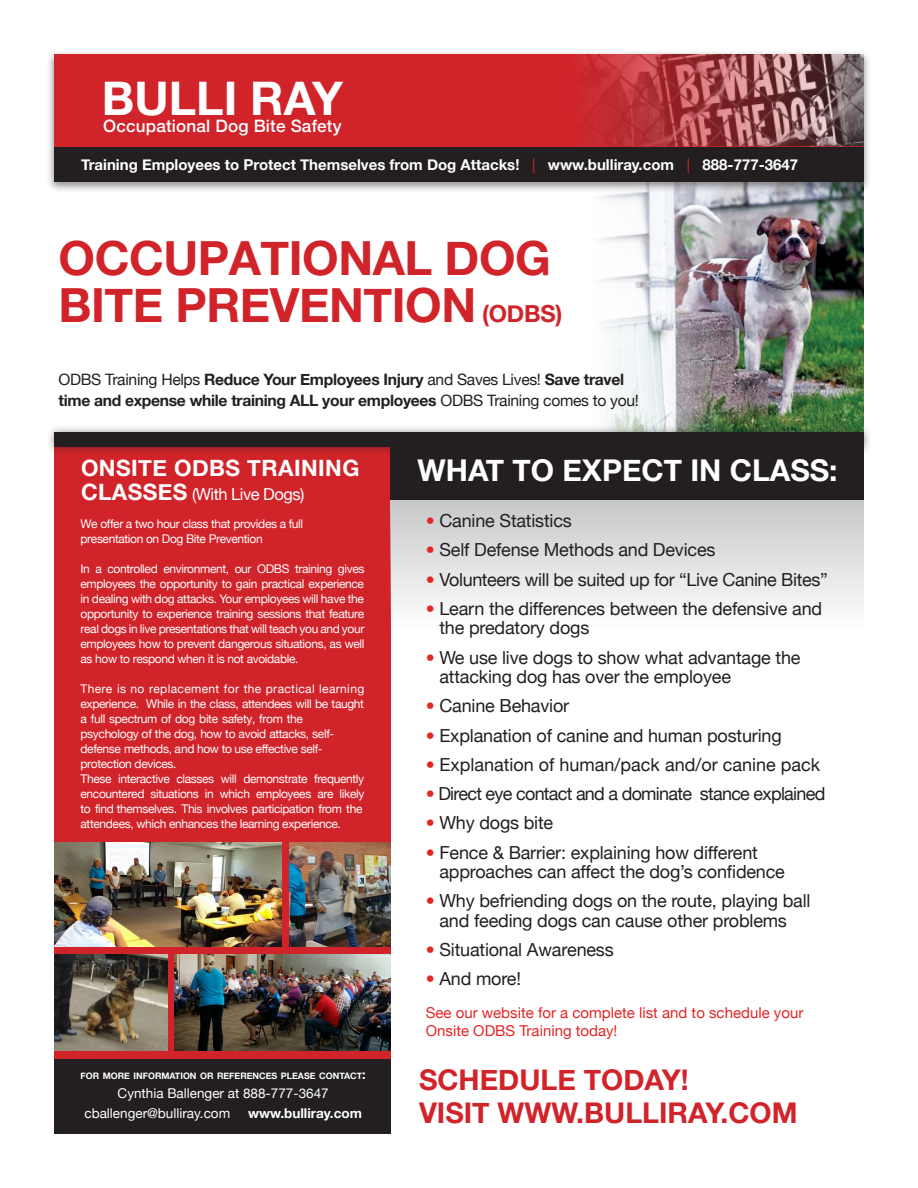
<style>
.page{position:relative;width:918px;height:1188px;background:#fff}
.page>*{position:absolute;margin:0;border:0;box-sizing:border-box;transform-origin:0 0}
.t1{font:700 47.1px/47.1px "Helvetica Neue";letter-spacing:-.01em;color:#d1232a}
.t2{font:700 46.35px "Helvetica Neue";color:#fff}
.t3{font:700 30px "Helvetica Neue";color:#fff}
.t4{font:700 28.5px "Helvetica Neue";color:#d1232a}
.t5{font:700 22.5px "Helvetica Neue";letter-spacing:.02em;color:#fff}
.t6{font:18px/19.5px "Helvetica Neue";letter-spacing:-.01em;color:#231f20}
.t7{font:18px "Helvetica Neue";letter-spacing:-.04em;color:#231f20}
.t8{font:500 17.1px "Helvetica Neue";letter-spacing:.01em;color:#fff}
.t9{font:16.5px "Helvetica Neue";letter-spacing:-.03em;color:#fff}
.t10{font:700 15.75px/21px "Helvetica Neue";letter-spacing:-.02em;color:#231f20}
.t11{font:700 15px "Helvetica Neue";color:#fff}
.t12{font:15px/18px "Helvetica Neue";color:#e42625}
.t13{font:13.5px "Helvetica Neue";color:#fff}
.t14{font:12px/15px "Helvetica Neue";letter-spacing:-.03em;color:#fff}
.t15{font:700 8.85px "Helvetica Neue";color:#fff}
.s1{font-weight:400;color:#d1232a}
.s2{font-size:23.55px}
.s3{font-weight:400}
.s4{font-weight:700;font-size:22.5px}
.s5{font-size:12.75px}
.s6{color:#231f20}
.s7{font-weight:700}
.s8{color:#e42625}
</style>
<div class="page">
<img style="left:600px;top:193px;width:264px;height:231px">
<div style="left:46px;top:50px;width:825px;height:143px;background:#231f20;opacity:.5"></div>
<div style="left:54px;top:54px;width:810px;height:99px;background:#d1232a"></div>
<div style="left:54px;top:147px;width:810px;height:35px;background:#231f20"></div>
<img style="left:585px;top:54px;width:279px;height:92px">
<div style="left:54px;top:437px;width:336px;height:697px;background:#d1232a"></div>
<div style="left:46px;top:424px;width:826px;height:31px;background:#231f20;opacity:.5"></div>
<div style="left:54px;top:432px;width:810px;height:15px;background:#231f20"></div>
<img style="left:54px;top:842px;width:228px;height:104px">
<img style="left:54px;top:954px;width:114px;height:96px">
<div style="left:390px;top:447px;width:474px;height:53px;background:#231f20"></div>
<img style="left:175px;top:954px;width:215px;height:96px">
<img style="left:290px;top:842px;width:100px;height:104px">
<div style="left:390px;top:500px;width:474px;height:128px;background:linear-gradient(to bottom,#c7c8ca,#fdfdfd)"></div>
<div style="left:54px;top:1059px;width:336px;height:75px;background:#231f20"></div>
<p class="t2" style="left:102px;top:70px;width:242px">BULLI RAY</p>
<p class="t8" style="left:103px;top:112px;width:240px">Occupational Dog Bite Safety</p>
<p class="t11" style="left:81px;top:155px;width:719px">Training Employees to Protect Themselves from Dog Attacks! <span class="s1">|</span> www.bulliray.com <span class="s1">|</span> 888-777-3647</p>
<p class="t1" style="left:59px;top:234px;width:505px">OCCUPATIONAL DOG<br>BITE PREVENTION <span class="s2">(ODBS)</span></p>
<p class="t10" style="left:58px;top:368px;width:582px"><span class="s3">ODBS Training Helps</span> Reduce Your Employees Injury <span class="s3">and Saves Lives!</span> Save travel time and expense while training ALL your employees <span class="s3">ODBS Training comes to you!</span></p>
<p class="t5" style="left:81px;top:454px;width:280px">ONSITE ODBS TRAINING</p>
<p class="t9" style="left:81px;top:485px;width:225px"><span class="s4">CLASSES</span> (With Live Dogs)</p>
<p class="t14" style="left:81px;top:517px;width:224px">We offer a two hour class that provides a full presentation on Dog Bite Prevention</p>
<p class="t14" style="left:81px;top:561px;width:285px;text-align:justify">In a controlled environment, our ODBS training gives employees the opportunity to gain practical experience in dealing with dog attacks. Your employees will have the opportunity to experience training sessions that feature real dogs in live presentations that will teach you and your employees how to prevent dangerous situations, as well as how to respond when it is not avoidable.</p>
<p class="t14" style="left:81px;top:681px;width:285px">There is no replacement for the practical learning experience. While in the class, attendees will be taught a full spectrum of dog bite safety, from the<br>psychology of the dog, how to avoid attacks, self&shy;defense methods, and how to use effective self&shy;protection devices.<br>These interactive classes will demonstrate frequently encountered situations in which employees are likely to find themselves. This involves participation from the attendees, which enhances the learning experience.</p>
<p class="t15" style="left:81px;top:1070px;width:287px">FOR MORE INFORMATION OR REFERENCES PLEASE CONTACT<span class="s5">:</span></p>
<p class="t13" style="left:118px;top:1085px;width:213px">Cynthia Ballenger at 888-777-3647</p>
<p class="t13" style="left:84px;top:1105px;width:279px">cballenger@bulliray.com <span class="s6">|</span> <span class="s7">www.bulliray.com</span></p>
<p class="t3" style="left:418px;top:452px;width:422px">WHAT TO EXPECT IN CLASS:</p>
<p class="t6" style="left:426px;top:511px;width:148px"><span class="s8">•</span> Canine Statistics</p>
<p class="t6" style="left:426px;top:540px;width:291px"><span class="s8">•</span> Self Defense Methods and Devices</p>
<p class="t6" style="left:426px;top:569px;width:403px"><span class="s8">•</span> Volunteers will be suited up for “Live Canine Bites”</p>
<p class="t6" style="left:439px;top:598px;width:384px;text-indent:-14px"><span class="s8">•</span> Learn the differences between the defensive and the predatory dogs</p>
<p class="t6" style="left:439px;top:647px;width:363px;text-indent:-14px"><span class="s8">•</span> We use live dogs to show what advantage the attacking dog has over the employee</p>
<p class="t6" style="left:426px;top:696px;width:145px"><span class="s8">•</span> Canine Behavior</p>
<p class="t6" style="left:426px;top:725px;width:357px"><span class="s8">•</span> Explanation of canine and human posturing</p>
<p class="t6" style="left:426px;top:754px;width:396px"><span class="s8">•</span> Explanation of human/pack and/or canine pack</p>
<p class="t7" style="left:426px;top:783px;width:401px"><span class="s8">•</span> Direct eye contact and a dominate stance explained</p>
<p class="t6" style="left:426px;top:813px;width:129px"><span class="s8">•</span> Why dogs bite</p>
<p class="t6" style="left:439px;top:842px;width:347px;text-indent:-14px"><span class="s8">•</span> Fence &amp; Barrier: explaining how different approaches can affect the dog’s confidence</p>
<p class="t6" style="left:426px;top:891px;width:386px;text-align:center"><span class="s8">•</span> Why befriending dogs on the route, playing ball and feeding dogs can cause other problems</p>
<p class="t6" style="left:426px;top:941px;width:190px"><span class="s8">•</span> Situational Awareness</p>
<p class="t6" style="left:426px;top:969px;width:97px"><span class="s8">•</span> And more!</p>
<p class="t12" style="left:426px;top:1003px;width:379px">See our website for a complete list and to schedule your<br>Onsite ODBS Training today!</p>
<p class="t4" style="left:419px;top:1063px;width:271px">SCHEDULE TODAY!</p>
<p class="t4" style="left:419px;top:1096px;width:380px">VISIT WWW.BULLIRAY.COM</p>
</div>
